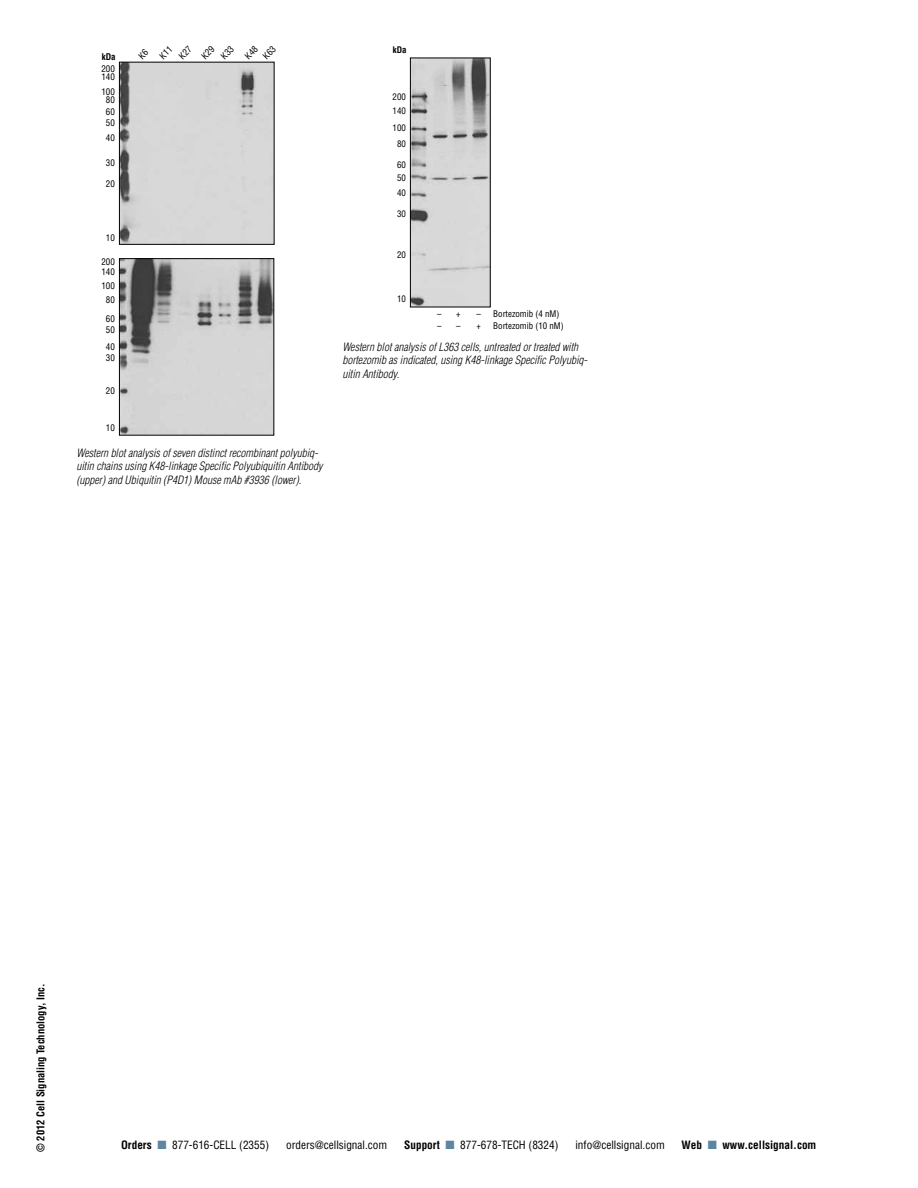
<style>
.page{position:relative;width:918px;height:1188px;background:#fff}
.page>*{position:absolute;margin:0;border:0;box-sizing:border-box;transform-origin:0 0}
.t1{font:italic 300 condensed 11.25px/13.5px "Helvetica";color:#000}
.t2{font:condensed 11.25px "Helvetica";color:#000}
.t3{font:700 condensed 11.25px "Helvetica";color:#000}
.t4{font:700 condensed 10.5px "Helvetica";color:#000}
.t5{font:condensed 9px/11.6px "Helvetica";color:#000}
.t6{font:700 condensed 9px "Helvetica";color:#000}
.t7{font:condensed 8.85px/14.4px "Helvetica";color:#000}
.t8{font:700 condensed 8.85px "Helvetica";color:#000}
.s1{font-weight:700}
.s2{color:#5d87a1}
</style>
<div class="page">
<svg style="left:118px;top:61px;width:157px;height:375px"></svg>
<img style="left:121px;top:260px;width:151px;height:174px">
<img style="left:121px;top:64px;width:151px;height:179px">
<div style="left:119px;top:62px;width:155px;height:183px;border:1px solid #000"></div>
<div style="left:119px;top:258px;width:155px;height:178px;border:1px solid #000"></div>
<img style="left:412px;top:60px;width:77px;height:245px">
<div style="left:410px;top:58px;width:81px;height:249px;border:1px solid #000"></div>
<p class="t6" style="left:102px;top:51px;width:15px">kDa</p>
<p class="t5" style="left:101px;top:64px;width:15px;line-height:8.6px">200<br>140</p>
<p class="t5" style="left:101px;top:87px;width:15px;line-height:8.6px;text-align:center">100<br>80</p>
<p class="t5" style="left:106px;top:106px;width:10px">60<br>50</p>
<p class="t5" style="left:106px;top:132px;width:10px">40</p>
<p class="t5" style="left:106px;top:157px;width:10px">30</p>
<p class="t5" style="left:106px;top:178px;width:10px">20</p>
<p class="t5" style="left:106px;top:232px;width:10px">10</p>
<p class="t5" style="left:101px;top:256px;width:15px;line-height:10.1px">200<br>140</p>
<p class="t5" style="left:101px;top:279px;width:15px;line-height:13.5px;text-align:center">100<br>80</p>
<p class="t5" style="left:106px;top:313px;width:10px">60<br>50</p>
<p class="t5" style="left:106px;top:340px;width:10px">40<br>30</p>
<p class="t5" style="left:106px;top:385px;width:10px">20</p>
<p class="t5" style="left:106px;top:422px;width:10px">10</p>
<p class="t5" style="left:166px;top:43px;width:16px;line-height:13.8px;text-indent:-14px;rotate:-45deg">K11<br>K27</p>
<p class="t5" style="left:208px;top:43px;width:16px;line-height:13.8px;text-indent:-14px;rotate:-45deg">K29<br>K33</p>
<p class="t5" style="left:251px;top:44px;width:16px;line-height:12.8px;text-indent:-13px;rotate:-45deg">K48<br>K63</p>
<p class="t8" style="left:393px;top:44px;width:15px">kDa</p>
<p class="t7" style="left:393px;top:89px;width:15px">200<br>140</p>
<p class="t7" style="left:393px;top:120px;width:15px;line-height:15.9px;text-align:center">100<br>80</p>
<p class="t7" style="left:397px;top:158px;width:10px;line-height:12.9px">60<br>50</p>
<p class="t7" style="left:397px;top:186px;width:10px">40</p>
<p class="t7" style="left:397px;top:206px;width:10px">30</p>
<p class="t7" style="left:397px;top:247px;width:10px">20</p>
<p class="t7" style="left:397px;top:292px;width:10px">10</p>
<p class="t7" style="left:437px;top:306px;width:25px">– +</p>
<p class="t7" style="left:477px;top:307px;width:84px">– Bortezomib (4 nM)</p>
<p class="t7" style="left:437px;top:318px;width:25px">– –</p>
<p class="t7" style="left:477px;top:318px;width:6px">+</p>
<p class="t7" style="left:493px;top:319px;width:72px">Bortezomib (10 nM)</p>
<p class="t1" style="left:342px;top:340px;width:247px">Western blot analysis of L363 cells, untreated or treated with bortezomib as indicated, using K48-linkage Specific Polyubiq&shy;uitin Antibody.</p>
<p class="t1" style="left:76px;top:446px;width:248px">Western blot analysis of seven distinct recombinant polyubiq&shy;uitin chains using K48-linkage Specific Polyubiquitin Antibody (upper) and Ubiquitin (P4D1) Mouse mAb #3936 (lower).</p>
<p class="t4" style="left:34px;top:1152px;width:170px;rotate:-90deg">© 2012 Cell Signaling Technology, Inc.</p>
<p class="t2" style="left:121px;top:1137px;width:150px"><span class="s1">Orders</span> <span class="s2">■</span> 877-616-CELL (2355)</p>
<p class="t2" style="left:286px;top:1137px;width:103px">orders@cellsignal.com</p>
<p class="t2" style="left:404px;top:1137px;width:156px"><span class="s1">Support</span> <span class="s2">■</span> 877-678-TECH (8324)</p>
<p class="t2" style="left:575px;top:1137px;width:91px">info@cellsignal.com</p>
<p class="t3" style="left:682px;top:1137px;width:136px">Web <span class="s2">■</span> www.cellsignal.com</p>
</div>
